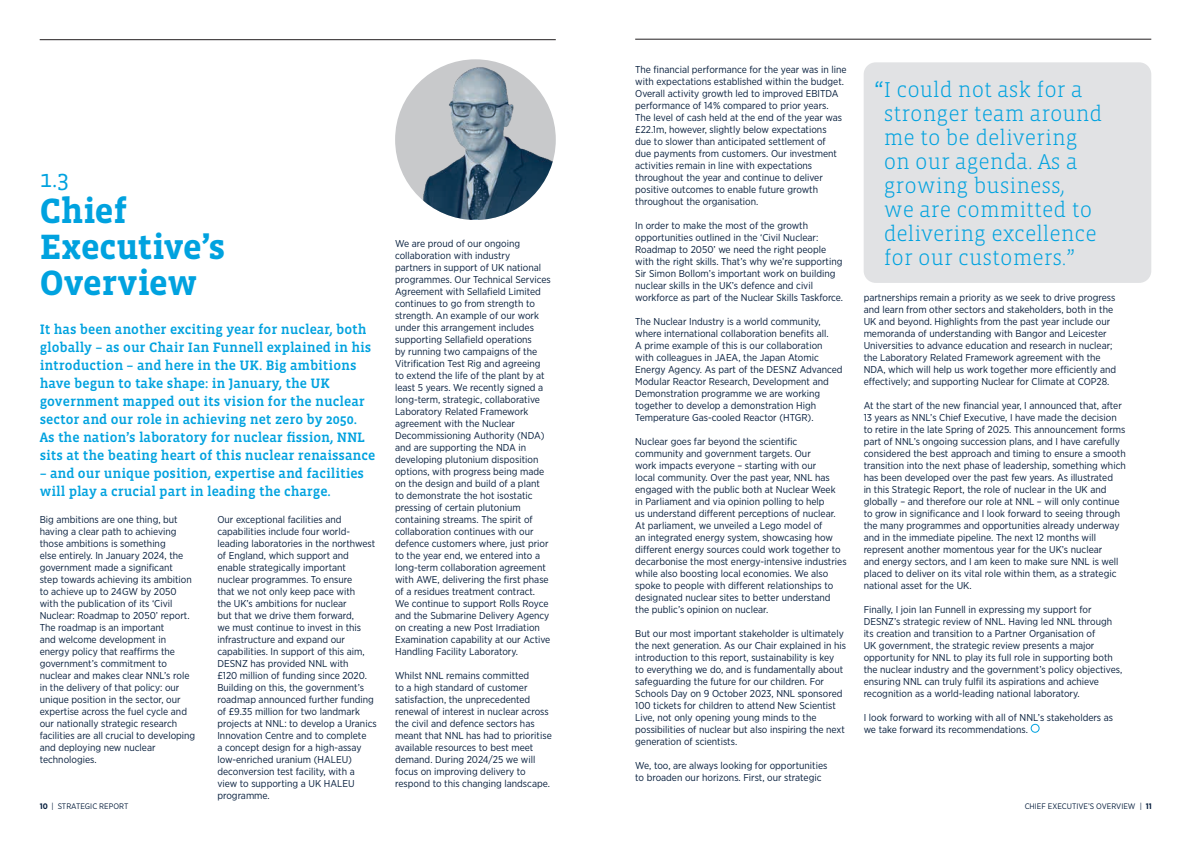
<style>
.page{position:relative;width:1191px;height:842px;background:#fff}
.page>*{position:absolute;margin:0;border:0;box-sizing:border-box;transform-origin:0 0}
.t1{font:700 36px/36px "Vista Slab OTCE";letter-spacing:-.015em;color:#00a2df}
.t2{font:24px "Vista Slab OTCE";color:#00a2df}
.t3{font:300 22px/24px "Vista Slab OTCE";color:#00a2df}
.t4{font:500 14px/18px "Vista Slab OTCE";color:#00a2df}
.t5{font:10px/12px "Gotham Narrow";color:#061e3d}
.t6{font:8px "Gotham Narrow";color:#061e3d}
.s1{font-weight:700}
.s2{font-weight:400}
</style>
<div class="page">
<hr style="left:40px;top:39px;width:516px;height:1px;background:#231f20">
<img style="left:395px;top:59px;width:161px;height:161px;border-radius:80px">
<hr style="left:635px;top:39px;width:516px;height:1px;background:#231f20">
<div style="left:1030px;top:724px;width:9px;height:9px;border:1px solid #00a2df;border-radius:50%"></div>
<div style="left:863px;top:62px;width:288px;height:221px;background:#e1e2e4;border-radius:12px"></div>
<p class="t2" style="left:40px;top:165px;width:31px">1.3</p>
<p class="t1" style="left:40px;top:192px;width:187px">Chief<br>Executive’s<br>Overview</p>
<p class="t4" style="left:40px;top:320px;width:337px">It has been another exciting year for nuclear, both globally – as our Chair Ian Funnell explained in his introduction – and here in the UK. Big ambitions have begun to take shape: in January, the UK government mapped out its vision for the nuclear sector and our role in achieving net zero by 2050.<br>As the nation’s laboratory for nuclear fission, NNL sits at the beating heart of this nuclear renaissance</p>
<p class="t4" style="left:40px;top:464px;width:326px">– and our unique position, expertise and facilities will play a crucial part in leading the charge.</p>
<p class="t5" style="left:40px;top:513px;width:157px">Big ambitions are one thing, but having a clear path to achieving those ambitions is something<br>else entirely. In January 2024, the government made a significant<br>step towards achieving its ambition to achieve up to 24GW by 2050 with the publication of its ‘Civil<br>Nuclear: Roadmap to 2050’ report.<br>The roadmap is an important<br>and welcome development in energy policy that reaffirms the government’s commitment to nuclear and makes clear NNL’s role in the delivery of that policy: our unique position in the sector, our expertise across the fuel cycle and our nationally strategic research facilities are all crucial to developing and deploying new nuclear technologies.</p>
<p class="t5" style="left:217px;top:513px;width:161px">Our exceptional facilities and capabilities include four world&shy;leading laboratories in the northwest of England, which support and enable strategically important nuclear programmes. To ensure<br>that we not only keep pace with<br>the UK’s ambitions for nuclear<br>but that we drive them forward,<br>we must continue to invest in this infrastructure and expand our capabilities. In support of this aim,<br>DESNZ has provided NNL with<br>£120 million of funding since 2020.<br>Building on this, the government’s roadmap announced further funding of £9.35 million for two landmark projects at NNL: to develop a Uranics<br>Innovation Centre and to complete<br>a concept design for a high-assay low-enriched uranium (HALEU) deconversion test facility, with a view to supporting a UK HALEU programme.</p>
<p class="t6" style="left:40px;top:801px;width:90px"><span class="s1">10</span> | STRATEGIC REPORT</p>
<p class="t5" style="left:395px;top:237px;width:157px">We are proud of our ongoing collaboration with industry<br>partners in support of UK national programmes. Our Technical Services Agreement with Sellafield Limited continues to go from strength to strength. An example of our work under this arrangement includes supporting Sellafield operations<br>by running two campaigns of the Vitrification Test Rig and agreeing to extend the life of the plant by at least 5 years. We recently signed a long-term, strategic, collaborative Laboratory Related Framework agreement with the Nuclear Decommissioning Authority (NDA) and are supporting the NDA in developing plutonium disposition options, with progress being made on the design and build of a plant to demonstrate the hot isostatic pressing of certain plutonium containing streams. The spirit of collaboration continues with our defence customers where, just prior to the year end, we entered into a long-term collaboration agreement with AWE, delivering the first phase of a residues treatment contract.<br>We continue to support Rolls Royce and the Submarine Delivery Agency on creating a new Post Irradiation Examination capability at our Active Handling Facility Laboratory.</p>
<p class="t5" style="left:395px;top:669px;width:158px">Whilst NNL remains committed<br>to a high standard of customer satisfaction, the unprecedented renewal of interest in nuclear across the civil and defence sectors has meant that NNL has had to prioritise available resources to best meet demand. During 2024/25 we will focus on improving delivery to respond to this changing landscape.</p>
<p class="t5" style="left:635px;top:63px;width:213px">The financial performance for the year was in line with expectations established within the budget.<br>Overall activity growth led to improved EBITDA performance of 14% compared to prior years.<br>The level of cash held at the end of the year was £22.1m, however, slightly below expectations<br>due to slower than anticipated settlement of<br>due payments from customers. Our investment activities remain in line with expectations throughout the year and continue to deliver positive outcomes to enable future growth throughout the organisation.</p>
<p class="t5" style="left:635px;top:219px;width:209px">In order to make the most of the growth opportunities outlined in the ‘Civil Nuclear:<br>Roadmap to 2050’ we need the right people with the right skills. That’s why we’re supporting Sir Simon Bollom’s important work on building nuclear skills in the UK’s defence and civil workforce as part of the Nuclear Skills Taskforce.</p>
<p class="t5" style="left:635px;top:315px;width:209px">The Nuclear Industry is a world community, where international collaboration benefits all.<br>A prime example of this is our collaboration with colleagues in JAEA, the Japan Atomic Energy Agency. As part of the DESNZ Advanced Modular Reactor Research, Development and Demonstration programme we are working together to develop a demonstration High Temperature Gas-cooled Reactor (HTGR).</p>
<p class="t5" style="left:635px;top:435px;width:213px">Nuclear goes far beyond the scientific community and government targets. Our<br>work impacts everyone – starting with our<br>local community. Over the past year, NNL has engaged with the public both at Nuclear Week<br>in Parliament and via opinion polling to help<br>us understand different perceptions of nuclear.<br>At parliament, we unveiled a Lego model of<br>an integrated energy system, showcasing how different energy sources could work together to decarbonise the most energy-intensive industries while also boosting local economies. We also spoke to people with different relationships to designated nuclear sites to better understand the public’s opinion on nuclear.</p>
<p class="t5" style="left:635px;top:627px;width:212px">But our most important stakeholder is ultimately the next generation. As our Chair explained in his introduction to this report, sustainability is key<br>to everything we do, and is fundamentally about safeguarding the future for our children. For Schools Day on 9 October 2023, NNL sponsored 100 tickets for children to attend New Scientist Live, not only opening young minds to the possibilities of nuclear but also inspiring the next generation of scientists.</p>
<p class="t5" style="left:635px;top:759px;width:194px">We, too, are always looking for opportunities to broaden our horizons. First, our strategic</p>
<p class="t3" style="left:883px;top:77px;width:220px;text-indent:-9px"><span class="s2">“</span>I could not ask for a stronger team around me to be delivering on our agenda. As a growing business,<br>we are committed to delivering excellence for our customers.”</p>
<p class="t5" style="left:863px;top:291px;width:254px">partnerships remain a priority as we seek to drive progress and learn from other sectors and stakeholders, both in the UK and beyond. Highlights from the past year include our memoranda of understanding with Bangor and Leicester Universities to advance education and research in nuclear; the Laboratory Related Framework agreement with the NDA, which will help us work together more efficiently and effectively; and supporting Nuclear for Climate at COP28.</p>
<p class="t5" style="left:863px;top:399px;width:264px">At the start of the new financial year, I announced that, after 13 years as NNL’s Chief Executive, I have made the decision to retire in the late Spring of 2025. This announcement forms part of NNL’s ongoing succession plans, and I have carefully considered the best approach and timing to ensure a smooth transition into the next phase of leadership, something which has been developed over the past few years. As illustrated<br>in this Strategic Report, the role of nuclear in the UK and globally – and therefore our role at NNL – will only continue to grow in significance and I look forward to seeing through the many programmes and opportunities already underway and in the immediate pipeline. The next 12 months will represent another momentous year for the UK’s nuclear<br>and energy sectors, and I am keen to make sure NNL is well placed to deliver on its vital role within them, as a strategic national asset for the UK.</p>
<p class="t5" style="left:863px;top:603px;width:260px">Finally, I join Ian Funnell in expressing my support for DESNZ’s strategic review of NNL. Having led NNL through its creation and transition to a Partner Organisation of<br>UK government, the strategic review presents a major opportunity for NNL to play its full role in supporting both the nuclear industry and the government’s policy objectives, ensuring NNL can truly fulfil its aspirations and achieve recognition as a world-leading national laboratory.</p>
<p class="t5" style="left:863px;top:711px;width:251px">I look forward to working with all of NNL’s stakeholders as we take forward its recommendations.</p>
<p class="t6" style="left:1024px;top:801px;width:129px">CHIEF EXECUTIVE’S OVERVIEW | <span class="s1">11</span></p>
</div>
